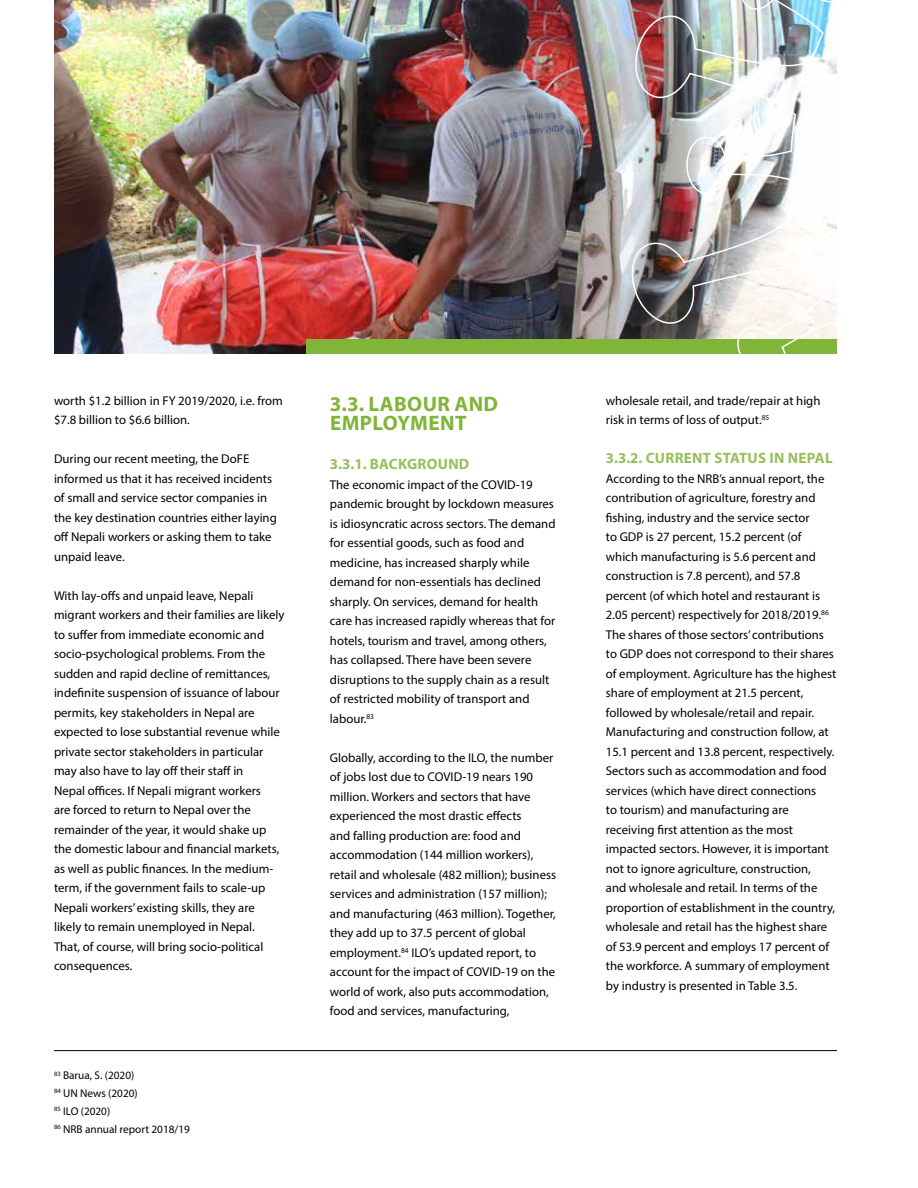
<style>
.page{position:relative;width:918px;height:1188px;background:#fff}
.page>*{position:absolute;margin:0;border:0;box-sizing:border-box;transform-origin:0 0}
.t1{font:700 21px/19.5px "Myriad Pro";letter-spacing:.02em;color:#80b539}
.t2{font:700 15px "Myriad Pro";letter-spacing:.02em;color:#97c05b}
.t3{font:12.75px/19.5px "Myriad Pro";color:#000}
.t4{font:11.25px/17.9px "Myriad Pro";color:#000}
</style>
<div class="page">
<img style="left:54px;top:0;width:574px;height:354px">
<div style="left:306px;top:339px;width:531px;height:15px;background:#80b539"></div>
<img style="left:628px;top:0;width:209px;height:354px">
<hr style="left:54px;top:1050px;width:783px;height:1px;background:#000">
<p class="t3" style="left:54px;top:390px;width:230px">worth $1.2 billion in FY 2019/2020, i.e. from $7.8 billion to $6.6 billion.</p>
<p class="t3" style="left:54px;top:449px;width:224px">During our recent meeting, the DoFE informed us that it has received incidents of small and service sector companies in the key destination countries either laying off Nepali workers or asking them to take unpaid leave.</p>
<p class="t3" style="left:54px;top:585px;width:232px">With lay-offs and unpaid leave, Nepali migrant workers and their families are likely to suffer from immediate economic and socio-psychological problems. From the sudden and rapid decline of remittances, indefinite suspension of issuance of labour permits, key stakeholders in Nepal are expected to lose substantial revenue while private sector stakeholders in particular may also have to lay off their staff in<br>Nepal offices. If Nepali migrant workers<br>are forced to return to Nepal over the remainder of the year, it would shake up the domestic labour and financial markets, as well as public finances. In the medium&shy;term, if the government fails to scale-up Nepali workers’ existing skills, they are likely to remain unemployed in Nepal.<br>That, of course, will bring socio-political consequences.</p>
<p class="t4" style="left:54px;top:1066px;width:137px"><sup>83</sup> Barua, S. (2020)<br><sup>84</sup> UN News (2020)<br><sup>85</sup> ILO (2020)<br><sup>86</sup> NRB annual report 2018/19</p>
<h1 class="t1" style="left:330px;top:393px;width:170px">3.3. LABOUR AND<br>EMPLOYMENT</h1>
<p class="t2" style="left:330px;top:455px;width:141px">3.3.1. BACKGROUND</p>
<p class="t3" style="left:330px;top:475px;width:227px">The economic impact of the COVID-19 pandemic brought by lockdown measures is idiosyncratic across sectors. The demand for essential goods, such as food and medicine, has increased sharply while demand for non-essentials has declined sharply. On services, demand for health care has increased rapidly whereas that for hotels, tourism and travel, among others, has collapsed. There have been severe disruptions to the supply chain as a result of restricted mobility of transport and labour.<sup>83</sup></p>
<p class="t3" style="left:330px;top:748px;width:228px">Globally, according to the ILO, the number of jobs lost due to COVID-19 nears 190 million. Workers and sectors that have experienced the most drastic effects<br>and falling production are: food and accommodation (144 million workers), retail and wholesale (482 million); business services and administration (157 million); and manufacturing (463 million). Together, they add up to 37.5 percent of global employment.<sup>84</sup> ILO’s updated report, to account for the impact of COVID-19 on the world of work, also puts accommodation, food and services, manufacturing,</p>
<p class="t3" style="left:606px;top:390px;width:216px">wholesale retail, and trade/repair at high risk in terms of loss of output.<sup>85</sup></p>
<p class="t2" style="left:606px;top:448px;width:228px">3.3.2. CURRENT STATUS IN NEPAL</p>
<p class="t3" style="left:606px;top:468px;width:232px">According to the NRB’s annual report, the contribution of agriculture, forestry and fishing, industry and the service sector<br>to GDP is 27 percent, 15.2 percent (of which manufacturing is 5.6 percent and construction is 7.8 percent), and 57.8 percent (of which hotel and restaurant is 2.05 percent) respectively for 2018/2019.<sup>86<br></sup>The shares of those sectors’ contributions to GDP does not correspond to their shares of employment. Agriculture has the highest share of employment at 21.5 percent, followed by wholesale/retail and repair.<br>Manufacturing and construction follow, at 15.1 percent and 13.8 percent, respectively.<br>Sectors such as accommodation and food services (which have direct connections<br>to tourism) and manufacturing are receiving first attention as the most impacted sectors. However, it is important not to ignore agriculture, construction,<br>and wholesale and retail. In terms of the proportion of establishment in the country, wholesale and retail has the highest share of 53.9 percent and employs 17 percent of the workforce. A summary of employment by industry is presented in Table 3.5.</p>
</div>
